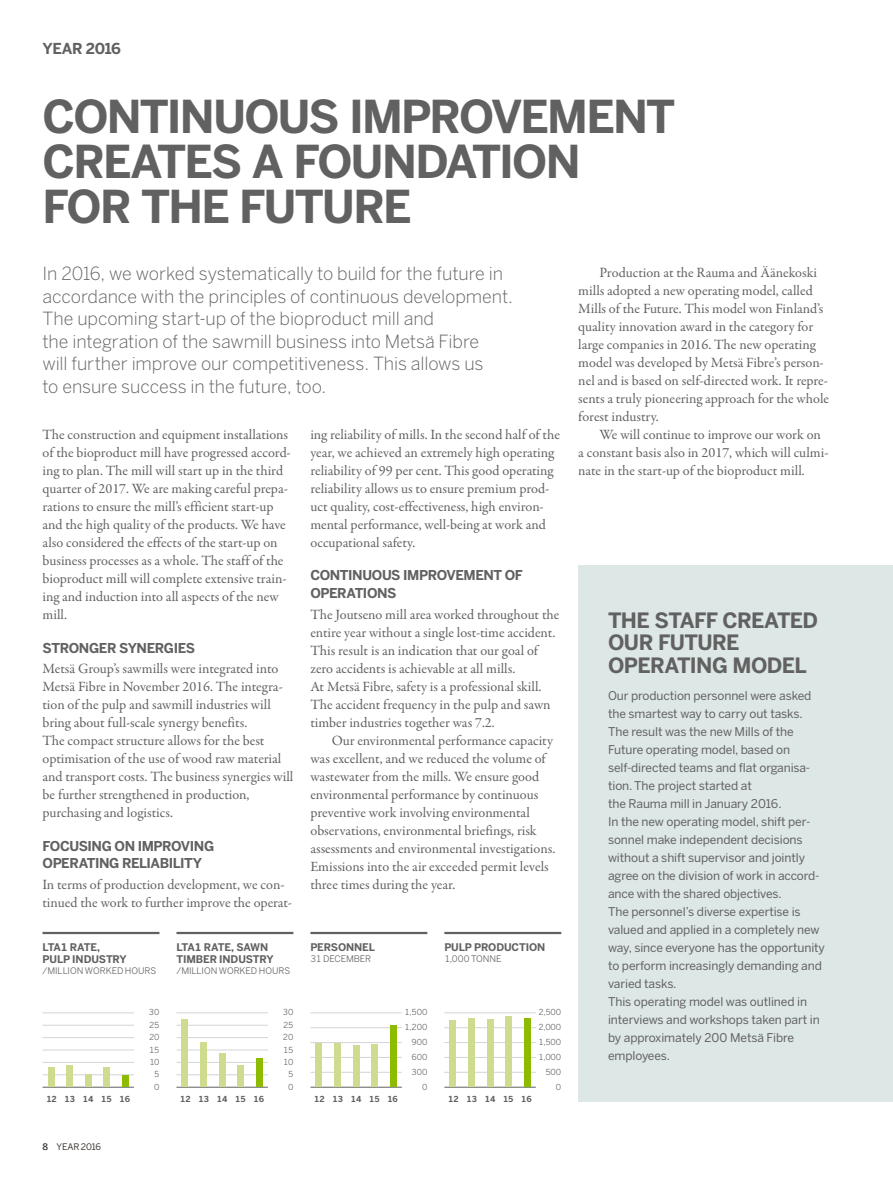
<style>
.page{position:relative;width:893px;height:1191px;background:#fff}
.page>*{position:absolute;margin:0;border:0;box-sizing:border-box;transform-origin:0 0}
.t1{font:700 45px/45px "Benton Sans";letter-spacing:-.04em;color:#626162}
.t2{font:700 21px/22.5px "Benton Sans";letter-spacing:-.03em;color:#626162}
.t3{font:300 18px/22.5px "Benton Sans";letter-spacing:-.005em;color:#626162}
.t4{font:700 15px "Benton Sans";color:#626162}
.t5{font:14.25px/18px "Garamond Premr Pro";color:#626162}
.t6{font:700 13.5px/17.2px "Benton Sans";letter-spacing:-.035em;color:#626162}
.t7{font:12px/18px "Benton Sans";letter-spacing:-.01em;color:#626162}
.t8{font:700 10.5px/12px "Benton Sans";letter-spacing:-.015em;color:#626162}
.t9{font:9px "Benton Sans";letter-spacing:-.005em;color:#626162}
.t10{font:9px "Benton Sans";color:#3e3835}
.t11{font:8.25px/12.5px "Benton Sans";letter-spacing:-.02em;color:#626162;text-align:right}
.t12{font:700 8.25px "Benton Sans";letter-spacing:-.01em;color:#626162}
.s1{font-weight:500}
</style>
<div class="page">
<div style="left:578px;top:565px;width:315px;height:536px;background:#dde7e6"></div>
<hr style="left:310px;top:1012px;width:92px;height:1px;background:#d3d4d6">
<hr style="left:310px;top:1027px;width:92px;height:1px;background:#d3d4d6">
<hr style="left:310px;top:1042px;width:92px;height:1px;background:#d3d4d6">
<hr style="left:310px;top:1057px;width:92px;height:1px;background:#d3d4d6">
<hr style="left:310px;top:1072px;width:92px;height:1px;background:#d3d4d6">
<hr style="left:310px;top:1087px;width:92px;height:1px;background:#626162">
<hr style="left:310px;top:932px;width:117px;height:2px;background:#626162">
<div style="left:315px;top:1043px;width:7px;height:44px;background:#cddc8e"></div>
<div style="left:334px;top:1043px;width:7px;height:44px;background:#cddc8e"></div>
<div style="left:353px;top:1045px;width:7px;height:42px;background:#cddc8e"></div>
<div style="left:371px;top:1044px;width:7px;height:43px;background:#cddc8e"></div>
<div style="left:390px;top:1025px;width:7px;height:62px;background:#8dbb00"></div>
<hr style="left:176px;top:1012px;width:92px;height:1px;background:#d3d4d6">
<hr style="left:176px;top:1025px;width:92px;height:1px;background:#d3d4d6">
<hr style="left:176px;top:1037px;width:92px;height:1px;background:#d3d4d6">
<hr style="left:176px;top:1049px;width:92px;height:1px;background:#d3d4d6">
<hr style="left:176px;top:1062px;width:92px;height:1px;background:#d3d4d6">
<hr style="left:176px;top:1074px;width:92px;height:1px;background:#d3d4d6">
<hr style="left:176px;top:1087px;width:92px;height:1px;background:#626162">
<hr style="left:176px;top:932px;width:117px;height:2px;background:#626162">
<div style="left:182px;top:1019px;width:6px;height:67px;background:#cddc8e"></div>
<div style="left:200px;top:1042px;width:7px;height:44px;background:#cddc8e"></div>
<div style="left:219px;top:1053px;width:7px;height:33px;background:#cddc8e"></div>
<div style="left:237px;top:1065px;width:7px;height:21px;background:#cddc8e"></div>
<div style="left:256px;top:1058px;width:7px;height:28px;background:#8dbb00"></div>
<hr style="left:444px;top:1012px;width:92px;height:1px;background:#d3d4d6">
<hr style="left:444px;top:1027px;width:92px;height:1px;background:#d3d4d6">
<hr style="left:444px;top:1042px;width:92px;height:1px;background:#d3d4d6">
<hr style="left:444px;top:1057px;width:92px;height:1px;background:#d3d4d6">
<hr style="left:444px;top:1072px;width:92px;height:1px;background:#d3d4d6">
<hr style="left:444px;top:1087px;width:92px;height:1px;background:#626162">
<hr style="left:444px;top:932px;width:117px;height:2px;background:#626162">
<div style="left:449px;top:1020px;width:7px;height:67px;background:#cddc8e"></div>
<div style="left:468px;top:1018px;width:7px;height:69px;background:#cddc8e"></div>
<div style="left:487px;top:1019px;width:6px;height:68px;background:#cddc8e"></div>
<div style="left:505px;top:1017px;width:7px;height:70px;background:#cddc8e"></div>
<div style="left:524px;top:1018px;width:7px;height:69px;background:#8dbb00"></div>
<hr style="left:43px;top:932px;width:116px;height:2px;background:#626162">
<hr style="left:43px;top:1012px;width:91px;height:1px;background:#d3d4d6">
<hr style="left:43px;top:1025px;width:91px;height:1px;background:#d3d4d6">
<hr style="left:43px;top:1037px;width:91px;height:1px;background:#d3d4d6">
<hr style="left:43px;top:1049px;width:91px;height:1px;background:#d3d4d6">
<hr style="left:43px;top:1062px;width:91px;height:1px;background:#d3d4d6">
<hr style="left:43px;top:1074px;width:91px;height:1px;background:#d3d4d6">
<hr style="left:43px;top:1087px;width:91px;height:1px;background:#626162">
<div style="left:48px;top:1067px;width:6px;height:20px;background:#cddc8e"></div>
<div style="left:66px;top:1065px;width:7px;height:22px;background:#cddc8e"></div>
<div style="left:85px;top:1074px;width:7px;height:13px;background:#cddc8e"></div>
<div style="left:103px;top:1067px;width:7px;height:20px;background:#cddc8e"></div>
<div style="left:122px;top:1075px;width:7px;height:12px;background:#8dbb00"></div>
<p class="t4" style="left:43px;top:40px;width:80px">YEAR 2016</p>
<h1 class="t1" style="left:43px;top:93px;width:634px">CONTINUOUS IMPROVEMENT<br>CREATES A FOUNDATION<br>FOR THE FUTURE</h1>
<p class="t3" style="left:43px;top:262px;width:472px">In 2016, we worked systematically to build for the future in accordance with the principles of continuous development.<br>The upcoming start-up of the bioproduct mill and<br>the integration of the sawmill business into Metsä Fibre<br>will further improve our competitiveness. This allows us<br>to ensure success in the future, too.</p>
<p class="t5" style="left:43px;top:425px;width:250px">The construction and equipment installations of the bioproduct mill have progressed accord&shy;ing to plan. The mill will start up in the third quarter of 2017. We are making careful prepa&shy;rations to ensure the mill’s efficient start-up and the high quality of the products. We have also considered the effects of the start-up on business processes as a whole. The staff of the bioproduct mill will complete extensive train&shy;ing and induction into all aspects of the new mill.</p>
<p class="t6" style="left:43px;top:639px;width:154px">STRONGER SYNERGIES</p>
<p class="t5" style="left:43px;top:659px;width:252px">Metsä Group’s sawmills were integrated into Metsä Fibre in November 2016. The integra&shy;tion of the pulp and sawmill industries will bring about full-scale synergy benefits.<br>The compact structure allows for the best optimisation of the use of wood raw material and transport costs. The business synergies will be further strengthened in production, purchasing and logistics.</p>
<p class="t6" style="left:43px;top:837px;width:173px">FOCUSING ON IMPROVING<br>OPERATING RELIABILITY</p>
<p class="t5" style="left:43px;top:875px;width:251px">In terms of production development, we con&shy;tinued the work to further improve the operat-</p>
<p class="t8" style="left:43px;top:941px;width:86px">LTA1 RATE,<br>PULP INDUSTRY</p>
<p class="t9" style="left:43px;top:965px;width:115px">/MILLION WORKED HOURS</p>
<p class="t11" style="left:149px;top:1006px;width:12px">30<br>25<br>20<br>15<br>10<br>5<br>0</p>
<p class="t8" style="left:176px;top:941px;width:99px">LTA1 RATE, SAWN<br>TIMBER INDUSTRY</p>
<p class="t9" style="left:176px;top:965px;width:115px">/MILLION WORKED HOURS</p>
<p class="t11" style="left:283px;top:1006px;width:12px">30<br>25<br>20<br>15<br>10<br>5<br>0</p>
<p class="t5" style="left:310px;top:425px;width:251px">ing reliability of mills. In the second half of the year, we achieved an extremely high operating reliability of 99 per cent. This good operating reliability allows us to ensure premium prod&shy;uct quality, cost-effectiveness, high environ&shy;mental performance, well-being at work and occupational safety.</p>
<p class="t6" style="left:310px;top:567px;width:214px">CONTINUOUS IMPROVEMENT OF<br>OPERATIONS</p>
<p class="t5" style="left:310px;top:605px;width:250px">The Joutseno mill area worked throughout the entire year without a single lost-time accident.<br>This result is an indication that our goal of zero accidents is achievable at all mills.<br>At Metsä Fibre, safety is a professional skill.<br>The accident frequency in the pulp and sawn timber industries together was 7.2.</p>
<p class="t5" style="left:310px;top:731px;width:246px;text-indent:21px">Our environmental performance capacity was excellent, and we reduced the volume of wastewater from the mills. We ensure good environmental performance by continuous preventive work involving environmental observations, environmental briefings, risk assessments and environmental investigations.<br>Emissions into the air exceeded permit levels three times during the year.</p>
<p class="t8" style="left:310px;top:941px;width:66px">PERSONNEL</p>
<p class="t9" style="left:310px;top:953px;width:62px">31 DECEMBER</p>
<p class="t8" style="left:444px;top:941px;width:102px">PULP PRODUCTION</p>
<p class="t9" style="left:444px;top:953px;width:59px">1,000 TONNE</p>
<p class="t11" style="left:405px;top:1005px;width:24px;line-height:14.9px">1,500<br>1,200<br>900<br>600<br>300<br>0</p>
<p class="t11" style="left:538px;top:1005px;width:24px;line-height:14.9px">2,500<br>2,000<br>1,500<br>1,000<br>500<br>0</p>
<p class="t12" style="left:46px;top:1094px;width:85px">12 13 14 15 16</p>
<p class="t10" style="left:43px;top:1141px;width:26px"><span class="s1">8</span> Year</p>
<p class="t10" style="left:81px;top:1141px;width:22px">2016</p>
<p class="t12" style="left:180px;top:1094px;width:85px">12 13 14 15 16</p>
<p class="t12" style="left:314px;top:1094px;width:85px">12 13 14 15 16</p>
<p class="t12" style="left:448px;top:1094px;width:85px">12 13 14 15 16</p>
<p class="t5" style="left:578px;top:263px;width:252px;text-indent:21px">Production at the Rauma and Äänekoski mills adopted a new operating model, called Mills of the Future. This model won Finland’s quality innovation award in the category for large companies in 2016. The new operating model was developed by Metsä Fibre’s person&shy;nel and is based on self-directed work. It repre&shy;sents a truly pioneering approach for the whole forest industry.</p>
<p class="t5" style="left:578px;top:425px;width:252px;text-indent:21px">We will continue to improve our work on a constant basis also in 2017, which will culmi&shy;nate in the start-up of the bioproduct mill.</p>
<h2 class="t2" style="left:608px;top:608px;width:211px">THE STAFF CREATED<br>OUR FUTURE<br>OPERATING MODEL</h2>
<p class="t7" style="left:608px;top:686px;width:218px">Our production personnel were asked the smartest way to carry out tasks.<br>The result was the new Mills of the Future operating model, based on self-directed teams and flat organisa&shy;tion. The project started at<br>the Rauma mill in January 2016.<br>In the new operating model, shift per&shy;sonnel make independent decisions without a shift supervisor and jointly agree on the division of work in accord&shy;ance with the shared objectives.<br>The personnel’s diverse expertise is valued and applied in a completely new way, since everyone has the opportunity to perform increasingly demanding and varied tasks.<br>This operating model was outlined in interviews and workshops taken part in by approximately 200 Metsä Fibre employees.</p>
</div>
